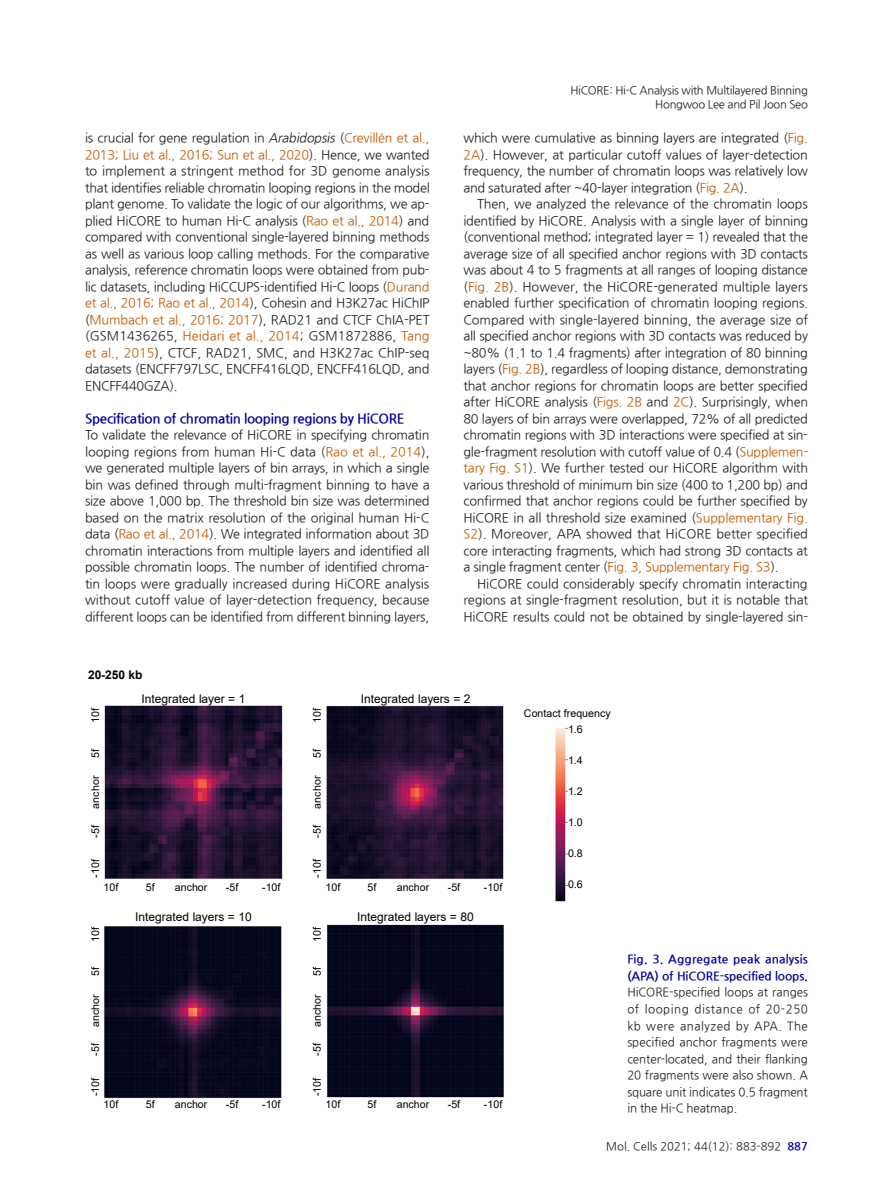
<style>
.page{position:relative;width:893px;height:1191px;background:#fff}
.page>*{position:absolute;margin:0;border:0;box-sizing:border-box;transform-origin:0 0}
.t1{font:700 13.5px "Nanum Gothic";letter-spacing:-.025em;color:#00009a}
.t2{font:12.75px/16.5px "Nanum Gothic";letter-spacing:-.025em;color:#231f20;text-align:justify}
.t3{font:12px/16.5px "Nanum Gothic";letter-spacing:-.01em;color:#231f20;text-align:justify}
.t4{font:12px "Arial";color:#000}
.t5{font:700 12px/16.5px "Nanum Gothic";color:#00009a}
.t6{font:700 12px "Arial";letter-spacing:-.005em;color:#000}
.t7{font:11.25px/13.5px "Nanum Gothic";letter-spacing:-.025em;color:#231f20;text-align:right}
.t8{font:11.25px "Nanum Gothic";color:#231f20}
.t9{font:10.65px "Arial";color:#000}
.s1{font-style:italic}
.s2{color:#c35900}
.s3{font-weight:700;color:#00009a}
</style>
<div class="page">
<img style="left:326px;top:705px;width:178px;height:174px">
<img style="left:104px;top:926px;width:178px;height:172px">
<img style="left:327px;top:924px;width:177px;height:173px">
<img style="left:104px;top:705px;width:179px;height:174px">
<img style="left:555px;top:727px;width:13px;height:175px">
<p class="t2" style="left:85px;top:130px;width:346px">is crucial for gene regulation in <span class="s1">Arabidopsis</span> (<span class="s2">Crevillén et al., 2013; Liu et al., 2016; Sun et al., 2020</span>). Hence, we wanted to implement a stringent method for 3D genome analysis that identifies reliable chromatin looping regions in the model plant genome. To validate the logic of our algorithms, we ap&shy;plied HiCORE to human Hi-C analysis (<span class="s2">Rao et al., 2014</span>) and compared with conventional single-layered binning methods as well as various loop calling methods. For the comparative analysis, reference chromatin loops were obtained from pub&shy;lic datasets, including HiCCUPS-identified Hi-C loops (<span class="s2">Durand et al., 2016; Rao et al., 2014</span>), Cohesin and H3K27ac HiChIP (<span class="s2">Mumbach et al., 2016; 2017</span>), RAD21 and CTCF ChIA-PET (GSM1436265, <span class="s2">Heidari et al., 2014</span>; GSM1872886, <span class="s2">Tang et al., 2015</span>), CTCF, RAD21, SMC, and H3K27ac ChIP-seq datasets (ENCFF797LSC, ENCFF416LQD, ENCFF416LQD, and ENCFF440GZA).</p>
<p class="t1" style="left:85px;top:412px;width:321px">Specification of chromatin looping regions by HiCORE</p>
<p class="t2" style="left:85px;top:427px;width:346px">To validate the relevance of HiCORE in specifying chromatin looping regions from human Hi-C data (<span class="s2">Rao et al., 2014</span>), we generated multiple layers of bin arrays, in which a single bin was defined through multi-fragment binning to have a size above 1,000 bp. The threshold bin size was determined based on the matrix resolution of the original human Hi-C data (<span class="s2">Rao et al., 2014</span>). We integrated information about 3D chromatin interactions from multiple layers and identified all possible chromatin loops. The number of identified chroma&shy;tin loops were gradually increased during HiCORE analysis without cutoff value of layer-detection frequency, because different loops can be identified from different binning layers,</p>
<p class="t6" style="left:88px;top:666px;width:56px">20-250 kb</p>
<p class="t7" style="left:570px;top:84px;width:239px">HiCORE: Hi-C Analysis with Multilayered Binning<br>Hongwoo Lee and Pil Joon Seo</p>
<p class="t2" style="left:463px;top:130px;width:346px">which were cumulative as binning layers are integrated (<span class="s2">Fig.<br>2A</span>). However, at particular cutoff values of layer-detection frequency, the number of chromatin loops was relatively low and saturated after ~40-layer integration (<span class="s2">Fig. 2A</span>).</p>
<p class="t2" style="left:463px;top:196px;width:346px;text-indent:14px">Then, we analyzed the relevance of the chromatin loops identified by HiCORE. Analysis with a single layer of binning (conventional method; integrated layer = 1) revealed that the average size of all specified anchor regions with 3D contacts was about 4 to 5 fragments at all ranges of looping distance (<span class="s2">Fig. 2B</span>). However, the HiCORE-generated multiple layers enabled further specification of chromatin looping regions.<br>Compared with single-layered binning, the average size of all specified anchor regions with 3D contacts was reduced by ~80% (1.1 to 1.4 fragments) after integration of 80 binning layers (<span class="s2">Fig. 2B</span>), regardless of looping distance, demonstrating that anchor regions for chromatin loops are better specified after HiCORE analysis (<span class="s2">Figs. 2B</span> and <span class="s2">2C</span>). Surprisingly, when 80 layers of bin arrays were overlapped, 72% of all predicted chromatin regions with 3D interactions were specified at sin&shy;gle-fragment resolution with cutoff value of 0.4 (<span class="s2">Supplemen&shy;tary Fig. S1</span>). We further tested our HiCORE algorithm with various threshold of minimum bin size (400 to 1,200 bp) and confirmed that anchor regions could be further specified by HiCORE in all threshold size examined (<span class="s2">Supplementary Fig.<br>S2</span>). Moreover, APA showed that HiCORE better specified core interacting fragments, which had strong 3D contacts at a single fragment center (<span class="s2">Fig. 3, Supplementary Fig. S3</span>).</p>
<p class="t2" style="left:463px;top:575px;width:346px;text-indent:14px">HiCORE could considerably specify chromatin interacting regions at single-fragment resolution, but it is notable that HiCORE results could not be obtained by single-layered sin-</p>
<p class="t4" style="left:142px;top:690px;width:105px">Integrated layer = 1</p>
<p class="t4" style="left:361px;top:690px;width:111px">Integrated layers = 2</p>
<p class="t9" style="left:88px;top:723px;width:17px;rotate:-90deg">10f</p>
<p class="t9" style="left:310px;top:723px;width:17px;rotate:-90deg">10f</p>
<p class="t9" style="left:88px;top:757px;width:11px;rotate:-90deg">5f</p>
<p class="t9" style="left:310px;top:757px;width:11px;rotate:-90deg">5f</p>
<p class="t9" style="left:88px;top:808px;width:34px;rotate:-90deg">anchor</p>
<p class="t9" style="left:310px;top:808px;width:34px;rotate:-90deg">anchor</p>
<p class="t9" style="left:88px;top:837px;width:14px;rotate:-90deg">-5f</p>
<p class="t9" style="left:310px;top:837px;width:14px;rotate:-90deg">-5f</p>
<p class="t9" style="left:88px;top:877px;width:20px;rotate:-90deg">-10f</p>
<p class="t9" style="left:310px;top:877px;width:20px;rotate:-90deg">-10f</p>
<p class="t9" style="left:104px;top:880px;width:16px">10f</p>
<p class="t9" style="left:146px;top:880px;width:10px">5f</p>
<p class="t9" style="left:175px;top:880px;width:34px">anchor</p>
<p class="t9" style="left:226px;top:880px;width:14px">-5f</p>
<p class="t9" style="left:262px;top:880px;width:20px">-10f</p>
<p class="t9" style="left:325px;top:880px;width:16px">10f</p>
<p class="t9" style="left:368px;top:880px;width:10px">5f</p>
<p class="t9" style="left:397px;top:880px;width:34px">anchor</p>
<p class="t9" style="left:448px;top:880px;width:14px">-5f</p>
<p class="t9" style="left:484px;top:880px;width:20px">-10f</p>
<p class="t4" style="left:135px;top:908px;width:118px">Integrated layers = 10</p>
<p class="t4" style="left:357px;top:908px;width:118px">Integrated layers = 80</p>
<p class="t9" style="left:88px;top:941px;width:17px;rotate:-90deg">10f</p>
<p class="t9" style="left:310px;top:941px;width:17px;rotate:-90deg">10f</p>
<p class="t9" style="left:88px;top:976px;width:11px;rotate:-90deg">5f</p>
<p class="t9" style="left:310px;top:976px;width:11px;rotate:-90deg">5f</p>
<p class="t9" style="left:88px;top:1027px;width:34px;rotate:-90deg">anchor</p>
<p class="t9" style="left:310px;top:1027px;width:34px;rotate:-90deg">anchor</p>
<p class="t9" style="left:88px;top:1056px;width:14px;rotate:-90deg">-5f</p>
<p class="t9" style="left:310px;top:1056px;width:14px;rotate:-90deg">-5f</p>
<p class="t9" style="left:88px;top:1096px;width:20px;rotate:-90deg">-10f</p>
<p class="t9" style="left:310px;top:1096px;width:20px;rotate:-90deg">-10f</p>
<p class="t9" style="left:104px;top:1096px;width:16px">10f</p>
<p class="t9" style="left:146px;top:1096px;width:10px">5f</p>
<p class="t9" style="left:175px;top:1096px;width:34px">anchor</p>
<p class="t9" style="left:226px;top:1096px;width:14px">-5f</p>
<p class="t9" style="left:262px;top:1096px;width:20px">-10f</p>
<p class="t9" style="left:325px;top:1096px;width:16px">10f</p>
<p class="t9" style="left:368px;top:1096px;width:10px">5f</p>
<p class="t9" style="left:397px;top:1096px;width:34px">anchor</p>
<p class="t9" style="left:448px;top:1096px;width:14px">-5f</p>
<p class="t9" style="left:484px;top:1096px;width:20px">-10f</p>
<p class="t9" style="left:524px;top:705px;width:88px">Contact frequency</p>
<p class="t9" style="left:568px;top:722px;width:16px">1.6</p>
<p class="t9" style="left:568px;top:753px;width:16px">1.4</p>
<p class="t9" style="left:568px;top:784px;width:16px">1.2</p>
<p class="t9" style="left:568px;top:815px;width:16px">1.0</p>
<p class="t9" style="left:568px;top:846px;width:16px">0.8</p>
<p class="t9" style="left:568px;top:877px;width:16px">0.6</p>
<p class="t5" style="left:627px;top:951px;width:182px">Fig. 3. Aggregate peak analysis (APA) of HiCORE-specified loops.</p>
<p class="t3" style="left:627px;top:984px;width:182px">HiCORE-specified loops at ranges of looping distance of 20-250 kb were analyzed by APA. The specified anchor fragments were center-located, and their flanking 20 fragments were also shown. A square unit indicates 0.5 fragment in the Hi-C heatmap.</p>
<p class="t8" style="left:606px;top:1140px;width:203px">Mol. Cells 2021; 44(12): 883-892 <span class="s3">887</span></p>
</div>
